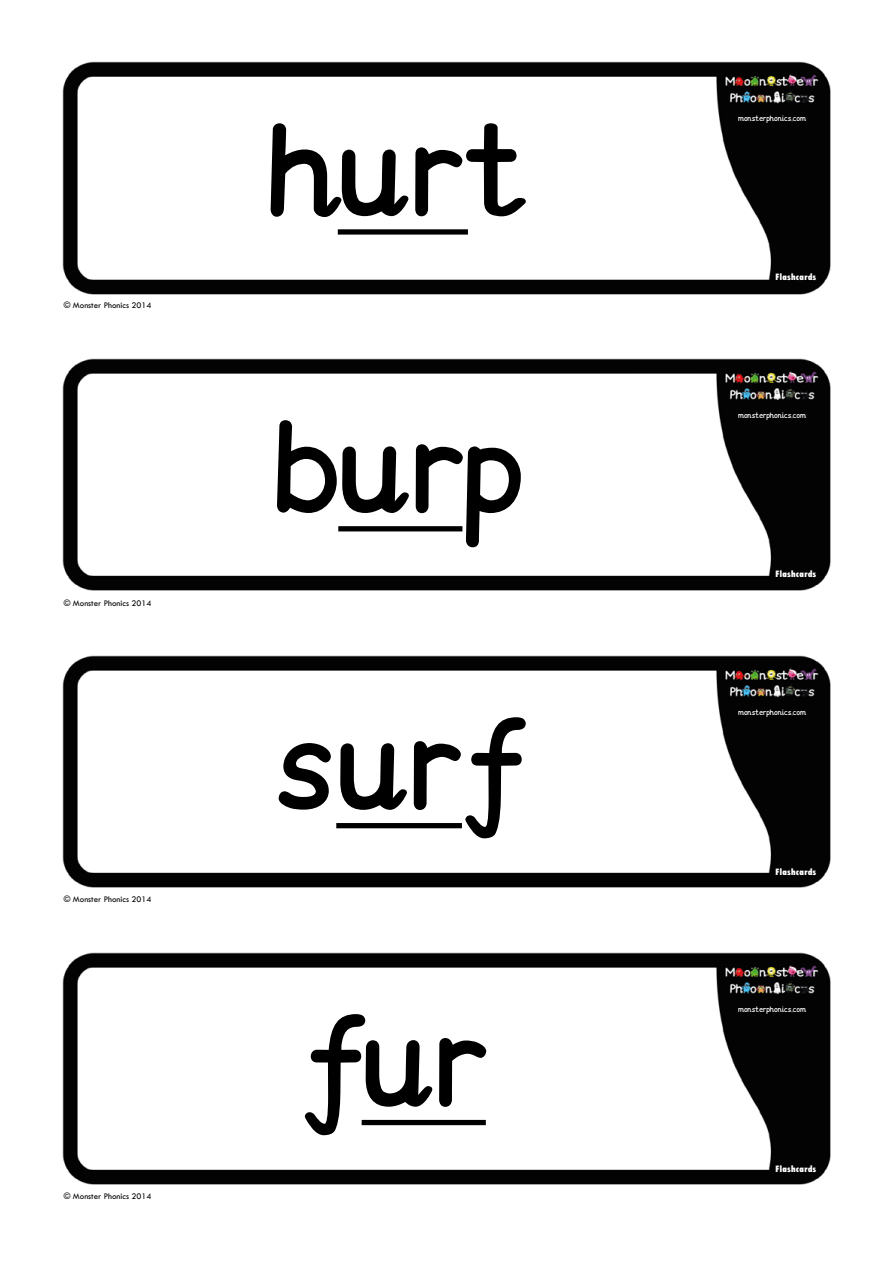
<style>
.page{position:relative;width:893px;height:1263px;background:#fff}
.page>*{position:absolute;margin:0;border:0;box-sizing:border-box;transform-origin:0 0}
.t1{font:150px/296.9px "Monster Phonics";color:#000;text-align:justify}
.t2{font:800 condensed 9.75px "Tw Cen MT Std";color:#fff}
.t3{font:9px "Tw Cen MT Std";color:#000}
.t4{font:9px "Monster Phonics";color:#fff}
</style>
<div class="page">
<img style="left:62px;top:61px;width:769px;height:234px">
<img style="left:62px;top:358px;width:769px;height:233px">
<img style="left:62px;top:655px;width:769px;height:233px">
<img style="left:62px;top:952px;width:769px;height:233px">
<div style="left:338px;top:229px;width:130px;height:6px;background:#000"></div>
<div style="left:338px;top:526px;width:124px;height:5px;background:#000"></div>
<div style="left:336px;top:823px;width:126px;height:5px;background:#000"></div>
<div style="left:362px;top:1120px;width:124px;height:5px;background:#000"></div>
<p class="t3" style="left:64px;top:301px;width:89px">© Monster Phonics 2014</p>
<p class="t3" style="left:64px;top:598px;width:89px">© Monster Phonics 2014</p>
<p class="t3" style="left:64px;top:895px;width:89px">© Monster Phonics 2014</p>
<p class="t3" style="left:64px;top:1191px;width:89px">© Monster Phonics 2014</p>
<h1 class="t1" style="left:267px;top:34px;width:263px">hurt burp surf fur</h1>
<p class="t4" style="left:738px;top:115px;width:69px">monsterphonics.com</p>
<p class="t2" style="left:775px;top:271px;width:43px">Flashcards</p>
<p class="t4" style="left:738px;top:412px;width:69px">monsterphonics.com</p>
<p class="t2" style="left:775px;top:568px;width:43px">Flashcards</p>
<p class="t4" style="left:738px;top:709px;width:69px">monsterphonics.com</p>
<p class="t2" style="left:775px;top:865px;width:43px">Flashcards</p>
<p class="t4" style="left:738px;top:1006px;width:69px">monsterphonics.com</p>
<p class="t2" style="left:775px;top:1163px;width:43px">Flashcards</p>
</div>
